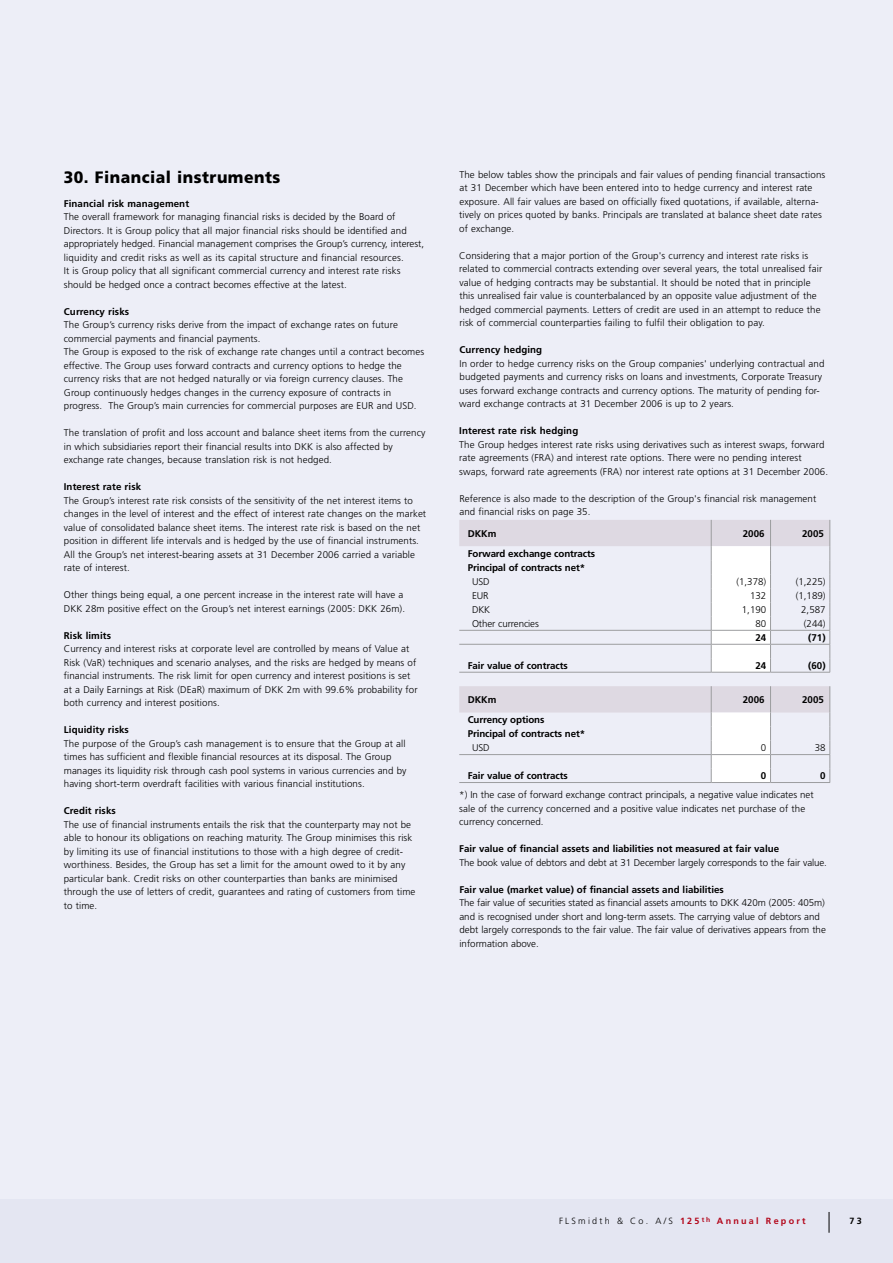
<style>
.page{position:relative;width:893px;height:1263px;background:#fff}
.page>*{position:absolute;margin:0;border:0;box-sizing:border-box;transform-origin:0 0}
.t1{font:900 16.5px "Frutiger";letter-spacing:.03em;color:#000;scale:.95 1}
.t2{font:300 9.75px/13.5px "Frutiger";letter-spacing:.01em;color:#000}
.t3{font:700 9.75px/13.8px "Frutiger";color:#000}
.t4{font:300 9.75px "Frutiger";letter-spacing:-.01em;color:#000}
.t5{font:300 9px "Frutiger";letter-spacing:.25em;color:#000}
.t6{font:700 9px "Frutiger";color:#000}
.s1{font-weight:700;color:#b3071b}
</style>
<div class="page">
<div style="left:0;top:0;width:893px;height:1199px;background:#edeef7"></div>
<div style="left:0;top:1199px;width:893px;height:64px;background:#e4e6f2"></div>
<svg style="left:829px;top:1212px;width:1px;height:21px"></svg>
<svg style="left:459px;top:520px;width:370px;height:192px"></svg>
<svg style="left:829px;top:520px;width:1px;height:152px"></svg>
<svg style="left:711px;top:520px;width:60px;height:262px;background:#f3f2f5"></svg>
<svg style="left:829px;top:686px;width:1px;height:96px"></svg>
<hr style="left:459px;top:754px;width:252px;height:1px;background:#9c9d9f">
<hr style="left:711px;top:754px;width:59px;height:1px;background:#9c9d9f">
<hr style="left:770px;top:754px;width:60px;height:1px;background:#9c9d9f">
<hr style="left:459px;top:782px;width:252px;height:1px;background:#9c9d9f">
<hr style="left:711px;top:782px;width:59px;height:1px;background:#9c9d9f">
<hr style="left:770px;top:782px;width:60px;height:1px;background:#9c9d9f">
<hr style="left:459px;top:630px;width:252px;height:1px;background:#9c9d9f">
<hr style="left:711px;top:630px;width:59px;height:1px;background:#9c9d9f">
<hr style="left:770px;top:630px;width:60px;height:1px;background:#9c9d9f">
<hr style="left:459px;top:644px;width:252px;height:1px;background:#9c9d9f">
<hr style="left:711px;top:644px;width:59px;height:1px;background:#9c9d9f">
<hr style="left:770px;top:644px;width:60px;height:1px;background:#9c9d9f">
<hr style="left:459px;top:672px;width:252px;height:1px;background:#9c9d9f">
<hr style="left:711px;top:672px;width:59px;height:1px;background:#9c9d9f">
<hr style="left:770px;top:672px;width:60px;height:1px;background:#9c9d9f">
<h1 class="t1" style="left:64px;top:167px;width:229px">30. Financial instruments</h1>
<p class="t3" style="left:64px;top:196px;width:127px">Financial risk management</p>
<p class="t2" style="left:64px;top:210px;width:362px">The overall framework for managing financial risks is decided by the Board of Directors. It is Group policy that all major financial risks should be identified and appropriately hedged. Financial management comprises the Group’s currency, interest, liquidity and credit risks as well as its capital structure and financial resources.<br>It is Group policy that all significant commercial currency and interest rate risks should be hedged once a contract becomes effective at the latest.</p>
<p class="t3" style="left:64px;top:304px;width:67px">Currency risks</p>
<p class="t2" style="left:64px;top:318px;width:362px">The Group’s currency risks derive from the impact of exchange rates on future commercial payments and financial payments.<br>The Group is exposed to the risk of exchange rate changes until a contract becomes effective. The Group uses forward contracts and currency options to hedge the currency risks that are not hedged naturally or via foreign currency clauses. The Group continuously hedges changes in the currency exposure of contracts in progress. The Group’s main currencies for commercial purposes are EUR and USD.</p>
<p class="t2" style="left:64px;top:426px;width:363px">The translation of profit and loss account and balance sheet items from the currency in which subsidiaries report their financial results into DKK is also affected by exchange rate changes, because translation risk is not hedged.</p>
<p class="t3" style="left:64px;top:480px;width:79px">Interest rate risk</p>
<p class="t2" style="left:64px;top:493px;width:364px">The Group’s interest rate risk consists of the sensitivity of the net interest items to changes in the level of interest and the effect of interest rate changes on the market value of consolidated balance sheet items. The interest rate risk is based on the net position in different life intervals and is hedged by the use of financial instruments.<br>All the Group’s net interest-bearing assets at 31 December 2006 carried a variable rate of interest.</p>
<p class="t2" style="left:64px;top:588px;width:343px">Other things being equal, a one percent increase in the interest rate will have a<br>DKK 28m positive effect on the Group’s net interest earnings (2005: DKK 26m).</p>
<p class="t3" style="left:64px;top:628px;width:49px">Risk limits</p>
<p class="t2" style="left:64px;top:642px;width:355px">Currency and interest risks at corporate level are controlled by means of Value at Risk (VaR) techniques and scenario analyses, and the risks are hedged by means of financial instruments. The risk limit for open currency and interest positions is set at a Daily Earnings at Risk (DEaR) maximum of DKK 2m with 99.6% probability for both currency and interest positions.</p>
<p class="t3" style="left:64px;top:723px;width:67px">Liquidity risks</p>
<p class="t2" style="left:64px;top:736px;width:344px">The purpose of the Group’s cash management is to ensure that the Group at all times has sufficient and flexible financial resources at its disposal. The Group manages its liquidity risk through cash pool systems in various currencies and by having short-term overdraft facilities with various financial institutions.</p>
<p class="t3" style="left:64px;top:804px;width:54px">Credit risks</p>
<p class="t2" style="left:64px;top:817px;width:353px">The use of financial instruments entails the risk that the counterparty may not be able to honour its obligations on reaching maturity. The Group minimises this risk by limiting its use of financial institutions to those with a high degree of credit&shy;worthiness. Besides, the Group has set a limit for the amount owed to it by any particular bank. Credit risks on other counterparties than banks are minimised through the use of letters of credit, guarantees and rating of customers from time to time.</p>
<p class="t2" style="left:459px;top:168px;width:368px">The below tables show the principals and fair values of pending financial transactions at 31 December which have been entered into to hedge currency and interest rate exposure. All fair values are based on officially fixed quotations, if available, alterna&shy;tively on prices quoted by banks. Principals are translated at balance sheet date rates of exchange.</p>
<p class="t2" style="left:459px;top:249px;width:364px">Considering that a major portion of the Group's currency and interest rate risks is related to commercial contracts extending over several years, the total unrealised fair value of hedging contracts may be substantial. It should be noted that in principle this unrealised fair value is counterbalanced by an opposite value adjustment of the hedged commercial payments. Letters of credit are used in an attempt to reduce the risk of commercial counterparties failing to fulfil their obligation to pay.</p>
<p class="t3" style="left:459px;top:343px;width:84px">Currency hedging</p>
<p class="t2" style="left:459px;top:357px;width:367px">In order to hedge currency risks on the Group companies' underlying contractual and budgeted payments and currency risks on loans and investments, Corporate Treasury uses forward exchange contracts and currency options. The maturity of pending for&shy;ward exchange contracts at 31 December 2006 is up to 2 years.</p>
<p class="t3" style="left:459px;top:424px;width:121px">Interest rate risk hedging</p>
<p class="t2" style="left:459px;top:438px;width:370px">The Group hedges interest rate risks using derivatives such as interest swaps, forward rate agreements (FRA) and interest rate options. There were no pending interest swaps, forward rate agreements (FRA) nor interest rate options at 31 December 2006.</p>
<p class="t2" style="left:459px;top:492px;width:358px">Reference is also made to the description of the Group's financial risk management and financial risks on page 35.</p>
<p class="t3" style="left:468px;top:526px;width:30px">DKKm</p>
<p class="t3" style="left:743px;top:526px;width:23px">2006</p>
<p class="t3" style="left:802px;top:526px;width:23px">2005</p>
<p class="t3" style="left:468px;top:546px;width:129px">Forward exchange contracts<br>Principal of contracts net*</p>
<p class="t2" style="left:472px;top:575px;width:19px">USD</p>
<p class="t2" style="left:736px;top:575px;width:31px">(1,378)</p>
<p class="t2" style="left:796px;top:575px;width:31px">(1,225)</p>
<p class="t2" style="left:472px;top:589px;width:18px">EUR</p>
<p class="t2" style="left:750px;top:589px;width:18px">132</p>
<p class="t2" style="left:796px;top:589px;width:31px">(1,189)</p>
<p class="t2" style="left:472px;top:603px;width:20px">DKK</p>
<p class="t2" style="left:742px;top:603px;width:26px">1,190</p>
<p class="t2" style="left:801px;top:603px;width:26px">2,587</p>
<p class="t4" style="left:472px;top:618px;width:68px">Other currencies</p>
<p class="t2" style="left:755px;top:617px;width:12px">80</p>
<p class="t2" style="left:804px;top:617px;width:23px">(244)</p>
<p class="t3" style="left:755px;top:631px;width:12px">24</p>
<p class="t3" style="left:808px;top:631px;width:19px">(71)</p>
<p class="t3" style="left:468px;top:659px;width:101px">Fair value of contracts</p>
<p class="t3" style="left:755px;top:659px;width:12px">24</p>
<p class="t3" style="left:808px;top:659px;width:19px">(60)</p>
<p class="t3" style="left:468px;top:693px;width:30px">DKKm</p>
<p class="t3" style="left:743px;top:693px;width:23px">2006</p>
<p class="t3" style="left:802px;top:693px;width:23px">2005</p>
<p class="t3" style="left:468px;top:713px;width:119px">Currency options<br>Principal of contracts net*</p>
<p class="t2" style="left:472px;top:741px;width:19px">USD</p>
<p class="t2" style="left:761px;top:741px;width:7px">0</p>
<p class="t2" style="left:815px;top:741px;width:12px">38</p>
<p class="t3" style="left:468px;top:769px;width:101px">Fair value of contracts</p>
<p class="t3" style="left:761px;top:769px;width:7px">0</p>
<p class="t3" style="left:820px;top:769px;width:7px">0</p>
<p class="t2" style="left:459px;top:788px;width:356px">*) In the case of forward exchange contract principals, a negative value indicates net sale of the currency concerned and a positive value indicates net purchase of the currency concerned.</p>
<p class="t3" style="left:459px;top:842px;width:321px">Fair value of financial assets and liabilities not measured at fair value</p>
<p class="t4" style="left:459px;top:857px;width:369px">The book value of debtors and debt at 31 December largely corresponds to the fair value.</p>
<p class="t3" style="left:459px;top:882px;width:266px">Fair value (market value) of financial assets and liabilities</p>
<p class="t2" style="left:459px;top:896px;width:368px">The fair value of securities stated as financial assets amounts to DKK 420m (2005: 405m) and is recognised under short and long-term assets. The carrying value of debtors and debt largely corresponds to the fair value. The fair value of derivatives appears from the information above.</p>
<p class="t5" style="left:559px;top:1216px;width:248px">FLSmidth &amp; Co. A/S <span class="s1">125</span><sup>th</sup> <span class="s1">Annual Report</span></p>
<p class="t6" style="left:850px;top:1216px;width:14px">73</p>
</div>
